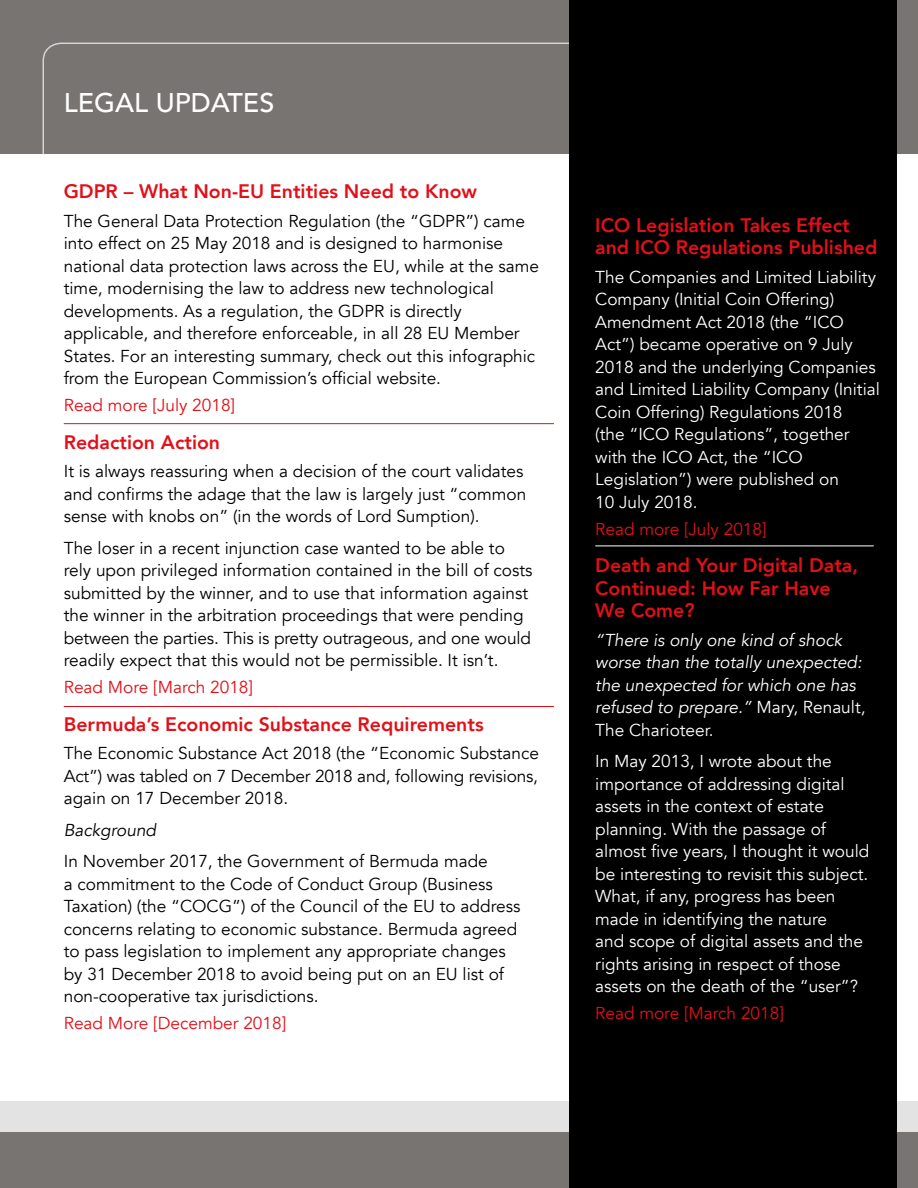
<style>
.page{position:relative;width:918px;height:1188px;background:#fff}
.page>*{position:absolute;margin:0;border:0;box-sizing:border-box;transform-origin:0 0}
.t1{font:500 27px "Avenir";color:#fff}
.t2{font:800 19.5px/22.5px "Avenir";color:#e21018}
.t3{font:17.25px/22.5px "Avenir";color:#000}
.t4{font:17.25px/22.5px "Avenir";color:#fff}
.t5{font:italic 17.25px/22.5px "Avenir";color:#fff}
.t6{font:17.25px "Avenir";color:#e21018}
.t7{font:italic 17.25px "Avenir";color:#000}
.s1{font-style:normal}
</style>
<div class="page">
<div style="left:0;top:0;width:918px;height:153px;background:#777472"></div>
<div style="left:0;top:1101px;width:918px;height:48px;background:#e4e3e3"></div>
<div style="left:0;top:1133px;width:918px;height:55px;background:#777472"></div>
<hr style="left:64px;top:706px;width:490px;height:1px;background:#e21018">
<div style="left:570px;top:0;width:327px;height:1188px;background:#000"></div>
<hr style="left:595px;top:546px;width:279px;height:1px;background:#fff">
<hr style="left:64px;top:423px;width:490px;height:1px;background:#e21018">
<h1 class="t1" style="left:64px;top:79px;width:212px">LEGAL UPDATES</h1>
<p class="t2" style="left:64px;top:180px;width:415px">GDPR – What Non-EU Entities Need to Know</p>
<p class="t3" style="left:64px;top:210px;width:477px">The General Data Protection Regulation (the “GDPR”) came into effect on 25 May 2018 and is designed to harmonise national data protection laws across the EU, while at the same time, modernising the law to address new technological developments. As a regulation, the GDPR is directly applicable, and therefore enforceable, in all 28 EU Member States. For an interesting summary, check out this infographic from the European Commission’s official website.</p>
<p class="t6" style="left:64px;top:395px;width:173px">Read more [July 2018]</p>
<p class="t2" style="left:64px;top:431px;width:158px">Redaction Action</p>
<p class="t3" style="left:64px;top:460px;width:464px">It is always reassuring when a decision of the court validates and confirms the adage that the law is largely just “common sense with knobs on” (in the words of Lord Sumption).</p>
<p class="t3" style="left:64px;top:537px;width:470px">The loser in a recent injunction case wanted to be able to rely upon privileged information contained in the bill of costs submitted by the winner, and to use that information against the winner in the arbitration proceedings that were pending between the parties. This is pretty outrageous, and one would readily expect that this would not be permissible. It isn’t.</p>
<p class="t6" style="left:64px;top:677px;width:191px">Read More [March 2018]</p>
<p class="t2" style="left:64px;top:713px;width:421px">Bermuda’s Economic Substance Requirements</p>
<p class="t3" style="left:64px;top:742px;width:477px;text-align:justify">The Economic Substance Act 2018 (the “Economic Substance Act”) was tabled on 7 December 2018 and, following revisions, again on 17 December 2018.</p>
<p class="t7" style="left:64px;top:819px;width:94px">Background</p>
<p class="t3" style="left:64px;top:850px;width:458px">In November 2017, the Government of Bermuda made<br>a commitment to the Code of Conduct Group (Business Taxation) (the “COCG”) of the Council of the EU to address concerns relating to economic substance. Bermuda agreed to pass legislation to implement any appropriate changes by 31 December 2018 to avoid being put on an EU list of non-cooperative tax jurisdictions.</p>
<p class="t6" style="left:64px;top:1013px;width:224px">Read More [December 2018]</p>
<p class="t2" style="left:595px;top:214px;width:284px">ICO Legislation Takes Effect and ICO Regulations Published</p>
<p class="t4" style="left:595px;top:266px;width:286px">The Companies and Limited Liability<br>Company (Initial Coin Offering)<br>Amendment Act 2018 (the “ICO<br>Act”) became operative on 9 July<br>2018 and the underlying Companies and Limited Liability Company (Initial<br>Coin Offering) Regulations 2018<br>(the “ICO Regulations”, together with the ICO Act, the “ICO<br>Legislation”) were published on<br>10 July 2018.</p>
<p class="t6" style="left:595px;top:519px;width:173px">Read more [July 2018]</p>
<p class="t2" style="left:595px;top:554px;width:264px">Death and Your Digital Data,<br>Continued: How Far Have<br>We Come?</p>
<p class="t5" style="left:595px;top:629px;width:272px">“There is only one kind of shock worse than the totally unexpected: the unexpected for which one has refused to prepare.” <span class="s1">Mary, Renault,<br>The Charioteer.</span></p>
<p class="t4" style="left:595px;top:751px;width:276px">In May 2013, I wrote about the importance of addressing digital assets in the context of estate planning. With the passage of almost five years, I thought it would be interesting to revisit this subject.<br>What, if any, progress has been made in identifying the nature<br>and scope of digital assets and the rights arising in respect of those assets on the death of the “user”?</p>
<p class="t6" style="left:595px;top:1003px;width:190px">Read more [March 2018]</p>
</div>
